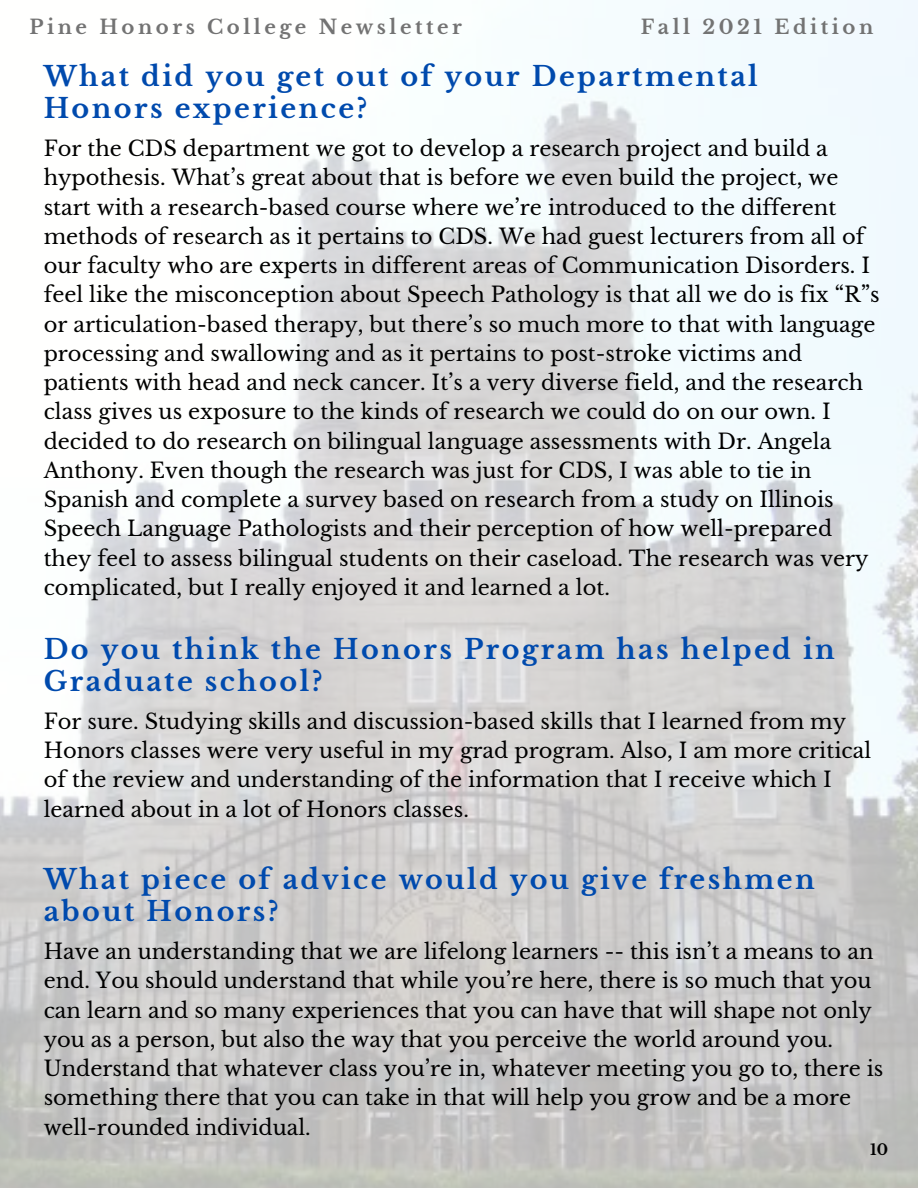
<style>
.page{position:relative;width:918px;height:1188px;background:#fff}
.page>*{position:absolute;margin:0;border:0;box-sizing:border-box;transform-origin:0 0}
.t1{font:700 27px/32.7px "Libre Baskerville";letter-spacing:.09em;color:#004aad}
.t2{font:21px/29.2px "Libre Baskerville";color:#000}
.t3{font:700 19.65px "Libre Baskerville";letter-spacing:.18em;color:#737373}
.t4{font:700 15px "Libre Baskerville";color:#000}
</style>
<div class="page">
<img style="left:0;top:0;width:918px;height:1188px">
<p class="t3" style="left:30px;top:14px;width:434px">Pine Honors College Newsletter</p>
<p class="t3" style="left:641px;top:14px;width:234px">Fall 2021 Edition</p>
<p class="t1" style="left:44px;top:60px;width:716px">What did you get out of your Departmental<br>Honors experience?</p>
<p class="t2" style="left:44px;top:134px;width:837px">For the CDS department we got to develop a research project and build a hypothesis. What’s great about that is before we even build the project, we start with a research-based course where we’re introduced to the different methods of research as it pertains to CDS. We had guest lecturers from all of our faculty who are experts in different areas of Communication Disorders. I feel like the misconception about Speech Pathology is that all we do is fix “R”s or articulation-based therapy, but there’s so much more to that with language processing and swallowing and as it pertains to post-stroke victims and patients with head and neck cancer. It’s a very diverse field, and the research class gives us exposure to the kinds of research we could do on our own. I decided to do research on bilingual language assessments with Dr. Angela Anthony. Even though the research was just for CDS, I was able to tie in Spanish and complete a survey based on research from a study on Illinois Speech Language Pathologists and their perception of how well-prepared they feel to assess bilingual students on their caseload. The research was very complicated, but I really enjoyed it and learned a lot.</p>
<p class="t1" style="left:44px;top:633px;width:793px">Do you think the Honors Program has helped in<br>Graduate school?</p>
<p class="t2" style="left:44px;top:707px;width:829px">For sure. Studying skills and discussion-based skills that I learned from my Honors classes were very useful in my grad program. Also, I am more critical of the review and understanding of the information that I receive which I learned about in a lot of Honors classes.</p>
<p class="t1" style="left:44px;top:863px;width:772px">What piece of advice would you give freshmen about Honors?</p>
<p class="t2" style="left:44px;top:937px;width:841px">Have an understanding that we are lifelong learners -- this isn’t a means to an end. You should understand that while you’re here, there is so much that you can learn and so many experiences that you can have that will shape not only you as a person, but also the way that you perceive the world around you.<br>Understand that whatever class you’re in, whatever meeting you go to, there is something there that you can take in that will help you grow and be a more well-rounded individual.</p>
<p class="t4" style="left:870px;top:1140px;width:19px">10</p>
</div>
